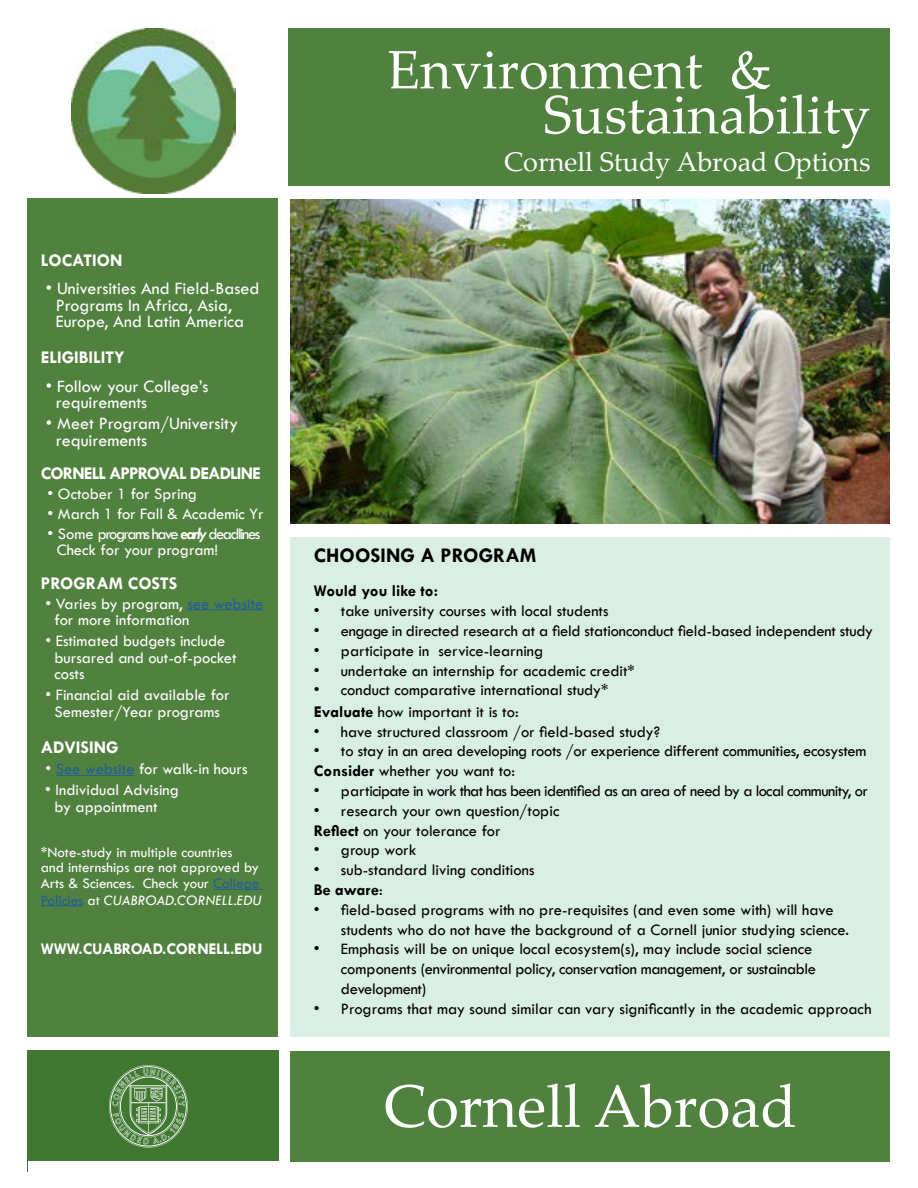
<style>
.page{position:relative;width:918px;height:1188px;background:#fff}
.page>*{position:absolute;margin:0;border:0;box-sizing:border-box;transform-origin:0 0}
.t1{font:60px "Palatino Linotype";color:#fff}
.t2{font:54px/45px "Palatino Linotype";color:#fff}
.t3{font:27px "Palatino Linotype";color:#feffff}
.t4{font:700 21px "Tw Cen";color:#000}
.t5{font:18px/16.5px "Tw Cen";color:#fff}
.t6{font:700 18px "Tw Cen";color:#fff}
.t7{font:700 18px "Tw Cen";letter-spacing:-.05em;color:#fff}
.t8{font:16.5px/19.8px "Tw Cen";color:#000}
.t9{font:16.5px/16.5px "Tw Cen";color:#fff}
.t10{font:16.5px/19.8px "Tw Cen";letter-spacing:-.02em;color:#000}
.t11{font:16.5px "Tw Cen";letter-spacing:-.04em;color:#000}
.t12{font:16.5px/16.5px "Tw Cen";letter-spacing:-.06em;color:#fff}
.t13{font:700 16.5px "Tw Cen";letter-spacing:-.01em;color:#fff}
.t14{font:700 16.5px "Tw Cen";color:#000}
.t15{font:15px/15px "Tw Cen";color:#fff}
.s1{font-weight:700;font-style:italic}
.s2{color:#215e9e}
.s3{font-style:italic}
.s4{color:#fff}
.s5{font-weight:700}
</style>
<div class="page">
<div style="left:27px;top:1050px;width:252px;height:111px;background:#407832"></div>
<div style="left:290px;top:1051px;width:600px;height:111px;background:#51813e"></div>
<svg style="left:109px;top:1065px;width:79px;height:83px"></svg>
<div style="left:27px;top:198px;width:250px;height:838px;background:#51813e"></div>
<div style="left:291px;top:537px;width:599px;height:499px;background:#daefe4"></div>
<div style="left:288px;top:29px;width:602px;height:157px;background:#51813e"></div>
<img style="left:71px;top:29px;width:165px;height:165px">
<hr style="left:27px;top:1050px;width:1px;height:122px;background:#407832">
<hr style="left:187px;top:609px;width:76px;height:1px;background:#215e9e">
<hr style="left:56px;top:775px;width:79px;height:1px;background:#215e9e">
<hr style="left:213px;top:889px;width:50px;height:1px;background:#215e9e">
<hr style="left:41px;top:905px;width:42px;height:1px;background:#215e9e">
<img style="left:290px;top:200px;width:599px;height:323px">
<p class="t6" style="left:41px;top:249px;width:83px">LOCATION</p>
<p class="t5" style="left:56px;top:280px;width:205px;text-indent:-10px">• Universities And Field-Based<br>Programs In Africa, Asia,<br>Europe, And Latin America</p>
<p class="t6" style="left:41px;top:347px;width:85px">ELIGIBILITY</p>
<p class="t5" style="left:56px;top:378px;width:154px;text-indent:-10px">• Follow your College’s requirements</p>
<p class="t5" style="left:56px;top:415px;width:184px;text-indent:-10px">• Meet Program/University requirements</p>
<p class="t7" style="left:41px;top:463px;width:221px">CORNELL APPROVAL DEADLINE</p>
<p class="t9" style="left:48px;top:486px;width:151px">• October 1 for Spring</p>
<p class="t9" style="left:48px;top:505px;width:218px">• March 1 for Fall &amp; Academic Yr</p>
<p class="t12" style="left:57px;top:525px;width:205px;text-indent:-9px">• Some programs have <span class="s1">early</span> deadlines<br>Check for your program!</p>
<p class="t6" style="left:41px;top:572px;width:138px">PROGRAM COSTS</p>
<p class="t9" style="left:55px;top:595px;width:210px;text-indent:-9px">• Varies by program, <span class="s2">see website </span>for more information</p>
<p class="t9" style="left:55px;top:633px;width:184px;text-indent:-9px">• Estimated budgets include bursared and out-of-pocket costs</p>
<p class="t9" style="left:45px;top:687px;width:186px;text-align:center">• Financial aid available for<br>Semester/Year programs</p>
<p class="t6" style="left:41px;top:737px;width:79px">ADVISING</p>
<p class="t9" style="left:45px;top:761px;width:204px">• <span class="s2">See website</span> for walk-in hours</p>
<p class="t9" style="left:55px;top:782px;width:126px;text-indent:-9px">• Individual Advising by appointment</p>
<p class="t15" style="left:41px;top:844px;width:220px">*Note-study in multiple countries and internships are not approved by</p>
<p class="t15" style="left:41px;top:875px;width:222px;line-height:16.5px">Arts &amp; Sciences. Check your <span class="s2">College<br>Policies</span> at <span class="s3">CUABROAD.CORNELL.EDU</span></p>
<p class="t13" style="left:41px;top:939px;width:223px">WWW.CUABROAD.CORNELL.EDU</p>
<h2 class="t2" style="left:543px;top:45px;width:329px;text-indent:-156px">Environment &amp;<br>Sustainability</h2>
<h3 class="t3" style="left:504px;top:142px;width:368px"><span class="s4">Cornell</span> Study Abroad Options</h3>
<p class="t4" style="left:314px;top:543px;width:224px">CHOOSING A PROGRAM</p>
<p class="t14" style="left:314px;top:581px;width:125px">Would you like to:</p>
<p class="t8" style="left:314px;top:601px;width:296px">• take university courses with local students</p>
<p class="t8" style="left:314px;top:621px;width:561px">• engage in directed research at a field stationconduct field-based independent study</p>
<p class="t8" style="left:314px;top:641px;width:231px">• participate in service-learning</p>
<p class="t8" style="left:314px;top:660px;width:322px">• undertake an internship for academic credit*</p>
<p class="t8" style="left:314px;top:680px;width:296px">• conduct comparative international study*</p>
<p class="t8" style="left:314px;top:702px;width:206px"><span class="s5">Evaluate</span> how important it is to:</p>
<p class="t8" style="left:314px;top:721px;width:348px">• have structured classroom /or field-based study?</p>
<p class="t10" style="left:314px;top:741px;width:554px">• to stay in an area developing roots /or experience different communities, ecosystem<br><span class="s5">Consider</span> whether you want to:</p>
<p class="t11" style="left:314px;top:781px;width:555px">• participate in work that has been identified as an area of need by a local community, or</p>
<p class="t8" style="left:314px;top:801px;width:247px">• research your own question/topic<br><span class="s5">Reflect</span> on your tolerance for</p>
<p class="t8" style="left:314px;top:840px;width:104px">• group work</p>
<p class="t8" style="left:314px;top:860px;width:222px">• sub-standard living conditions<br><span class="s5">Be aware</span>:</p>
<p class="t8" style="left:341px;top:900px;width:510px;text-indent:-27px">• field-based programs with no pre-requisites (and even some with) will have students who do not have the background of a Cornell junior studying science.</p>
<p class="t8" style="left:341px;top:939px;width:477px;text-indent:-27px">• Emphasis will be on unique local ecosystem(s), may include social science components (environmental policy, conservation management, or sustainable development)</p>
<p class="t8" style="left:314px;top:999px;width:559px">• Programs that may sound similar can vary significantly in the academic approach</p>
<h1 class="t1" style="left:384px;top:1064px;width:415px">Cornell Abroad</h1>
</div>
